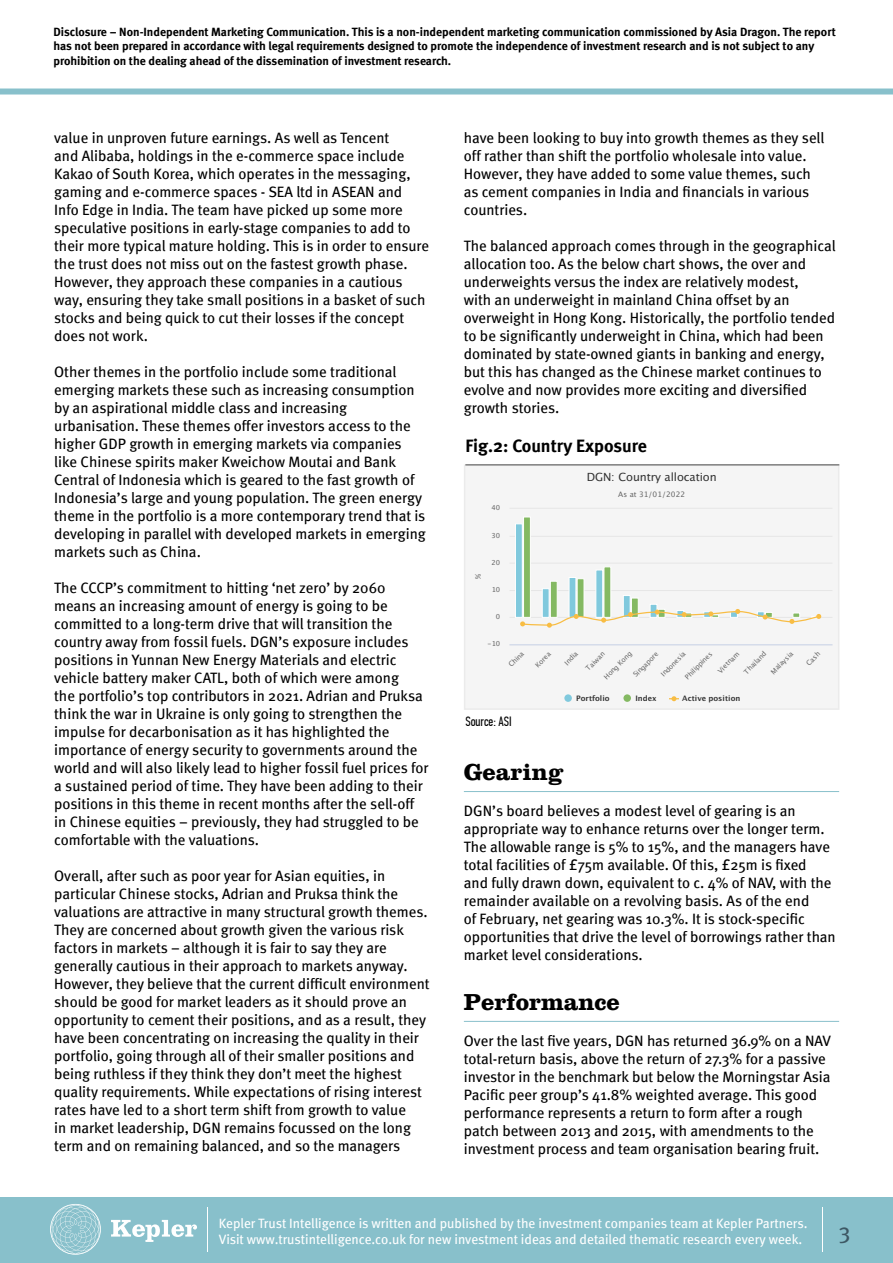
<style>
.page{position:relative;width:893px;height:1263px;background:#fff}
.page>*{position:absolute;margin:0;border:0;box-sizing:border-box;transform-origin:0 0}
.factsheet_heading1{font:700 24px "Clarendon LT Std";color:#000}
.t1{font:22.5px "Meta";color:#3d5864}
.chart_heading{font:700 18px "Meta";color:#000}
.t2{font:15px/18px "Meta";color:#000}
.t3{font:13.5px/16.2px "Meta";color:#fff}
.t4{font:13.5px "PF Din Text Comp Pro";color:#000}
.t5{font:12px/14.4px "Meta Bold LF";color:#000}
.t6{font:11.25px "Lucida Grande";letter-spacing:-.01em;color:#333}
.t7{font:700 7.5px "Lucida Grande";letter-spacing:.01em;color:#333}
.t8{font:7.5px "Lucida Grande";letter-spacing:-.005em;color:#666}
.t9{font:6.9px "Lucida Grande";letter-spacing:.005em;color:#666}
</style>
<div class="page">
<div style="left:0;top:1197px;width:893px;height:66px;background:#88c0cb"></div>
<svg style="left:111px;top:1220px;width:86px;height:22px"></svg>
<svg style="left:50px;top:1204px;width:51px;height:51px"></svg>
<hr style="left:207px;top:1207px;width:1px;height:44px;background:#fff">
<div style="left:0;top:89px;width:893px;height:6px;background:#88c0cb"></div>
<hr style="left:822px;top:1207px;width:1px;height:44px;background:#fff">
<hr style="left:464px;top:791px;width:375px;height:1px;background:#88c0cb">
<hr style="left:464px;top:1021px;width:375px;height:1px;background:#88c0cb">
<div style="left:465px;top:466px;width:374px;height:243px;background:#f5f5f5"></div>
<hr style="left:509px;top:617px;width:323px;height:1px;background:#e6e6e6">
<hr style="left:509px;top:590px;width:323px;height:1px;background:#e6e6e6">
<hr style="left:509px;top:563px;width:323px;height:1px;background:#e6e6e6">
<hr style="left:509px;top:536px;width:323px;height:1px;background:#e6e6e6">
<hr style="left:509px;top:508px;width:323px;height:1px;background:#e6e6e6">
<hr style="left:509px;top:644px;width:323px;height:1px;background:#ccd6eb">
<div style="left:515px;top:523px;width:8px;height:95px;background:#80c9dd;border:1px solid #fff"></div>
<div style="left:542px;top:588px;width:7px;height:30px;background:#80c9dd;border:1px solid #fff"></div>
<div style="left:569px;top:577px;width:7px;height:41px;background:#80c9dd;border:1px solid #fff"></div>
<div style="left:596px;top:570px;width:7px;height:48px;background:#80c9dd;border:1px solid #fff"></div>
<div style="left:623px;top:595px;width:7px;height:23px;background:#80c9dd;border:1px solid #fff"></div>
<div style="left:650px;top:604px;width:7px;height:14px;background:#80c9dd;border:1px solid #fff"></div>
<div style="left:523px;top:517px;width:8px;height:101px;background:#84b962;border:1px solid #fff"></div>
<div style="left:550px;top:581px;width:7px;height:37px;background:#84b962;border:1px solid #fff"></div>
<div style="left:577px;top:578px;width:7px;height:40px;background:#84b962;border:1px solid #fff"></div>
<div style="left:604px;top:566px;width:7px;height:52px;background:#84b962;border:1px solid #fff"></div>
<div style="left:631px;top:598px;width:8px;height:20px;background:#84b962;border:1px solid #fff"></div>
<svg style="left:520px;top:609px;width:301px;height:19px"></svg>
<div style="left:564px;top:694px;width:8px;height:8px;background:#80c9dd;border-radius:50%"></div>
<div style="left:623px;top:694px;width:8px;height:8px;background:#84b962;border-radius:50%"></div>
<svg style="left:669px;top:696px;width:10px;height:5px"></svg>
<div style="left:464px;top:464px;width:375px;height:246px;border:2px solid #ebebeb"></div>
<hr style="left:465px;top:464px;width:374px;height:2px;background:#808080">
<p class="t5" style="left:53px;top:24px;width:784px">Disclosure – Non-Independent Marketing Communication. This is a non-independent marketing communication commissioned by Asia Dragon. The report has not been prepared in accordance with legal requirements designed to promote the independence of investment research and is not subject to any prohibition on the dealing ahead of the dissemination of investment research.</p>
<p class="t2" style="left:54px;top:129px;width:376px">value in unproven future earnings. As well as Tencent<br>and Alibaba, holdings in the e-commerce space include Kakao of South Korea, which operates in the messaging, gaming and e-commerce spaces - SEA ltd in ASEAN and Info Edge in India. The team have picked up some more speculative positions in early-stage companies to add to their more typical mature holding. This is in order to ensure the trust does not miss out on the fastest growth phase.<br>However, they approach these companies in a cautious way, ensuring they take small positions in a basket of such stocks and being quick to cut their losses if the concept does not work.</p>
<p class="t2" style="left:54px;top:363px;width:373px">Other themes in the portfolio include some traditional emerging markets these such as increasing consumption by an aspirational middle class and increasing urbanisation. These themes offer investors access to the higher GDP growth in emerging markets via companies like Chinese spirits maker Kweichow Moutai and Bank Central of Indonesia which is geared to the fast growth of Indonesia’s large and young population. The green energy theme in the portfolio is a more contemporary trend that is developing in parallel with developed markets in emerging markets such as China.</p>
<p class="t2" style="left:54px;top:579px;width:376px">The CCCP’s commitment to hitting ‘net zero’ by 2060 means an increasing amount of energy is going to be committed to a long-term drive that will transition the country away from fossil fuels. DGN’s exposure includes positions in Yunnan New Energy Materials and electric vehicle battery maker CATL, both of which were among<br>the portfolio’s top contributors in 2021. Adrian and Pruksa think the war in Ukraine is only going to strengthen the impulse for decarbonisation as it has highlighted the importance of energy security to governments around the world and will also likely lead to higher fossil fuel prices for a sustained period of time. They have been adding to their positions in this theme in recent months after the sell-off in Chinese equities – previously, they had struggled to be comfortable with the valuations.</p>
<p class="t2" style="left:54px;top:867px;width:377px">Overall, after such as poor year for Asian equities, in particular Chinese stocks, Adrian and Pruksa think the valuations are attractive in many structural growth themes.<br>They are concerned about growth given the various risk factors in markets – although it is fair to say they are generally cautious in their approach to markets anyway.<br>However, they believe that the current difficult environment should be good for market leaders as it should prove an opportunity to cement their positions, and as a result, they have been concentrating on increasing the quality in their portfolio, going through all of their smaller positions and being ruthless if they think they don’t meet the highest quality requirements. While expectations of rising interest rates have led to a short term shift from growth to value<br>in market leadership, DGN remains focussed on the long term and on remaining balanced, and so the managers</p>
<p class="t2" style="left:464px;top:129px;width:362px">have been looking to buy into growth themes as they sell off rather than shift the portfolio wholesale into value.<br>However, they have added to some value themes, such as cement companies in India and financials in various countries.</p>
<p class="t2" style="left:464px;top:237px;width:373px">The balanced approach comes through in the geographical allocation too. As the below chart shows, the over and underweights versus the index are relatively modest,<br>with an underweight in mainland China offset by an overweight in Hong Kong. Historically, the portfolio tended to be significantly underweight in China, which had been dominated by state-owned giants in banking and energy, but this has changed as the Chinese market continues to evolve and now provides more exciting and diversified growth stories.</p>
<p class="chart_heading" style="left:465px;top:435px;width:183px">Fig.2: Country Exposure</p>
<p class="t8" style="left:475px;top:579px;width:6px;rotate:-90deg">%</p>
<p class="t9" style="left:491px;top:505px;width:10px">40</p>
<p class="t9" style="left:491px;top:532px;width:10px">30</p>
<p class="t9" style="left:491px;top:559px;width:10px">20</p>
<p class="t9" style="left:492px;top:587px;width:10px">10</p>
<p class="t9" style="left:496px;top:614px;width:6px">0</p>
<p class="t6" style="left:587px;top:472px;width:132px">DGN: Country allocation</p>
<p class="t8" style="left:618px;top:492px;width:69px">As at 31/01/2022</p>
<p class="t9" style="left:487px;top:641px;width:14px">-10</p>
<p class="t9" style="left:508px;top:664px;width:20px;rotate:-45deg">China</p>
<p class="t9" style="left:534px;top:664px;width:21px;rotate:-45deg">Korea</p>
<p class="t9" style="left:564px;top:662px;width:17px;rotate:-45deg">India</p>
<p class="t9" style="left:585px;top:667px;width:25px;rotate:-45deg">Taiwan</p>
<p class="t9" style="left:603px;top:676px;width:38px;rotate:-45deg">Hong Kong</p>
<p class="t9" style="left:632px;top:674px;width:34px;rotate:-45deg">Singapore</p>
<p class="t9" style="left:660px;top:673px;width:33px;rotate:-45deg">Indonesia</p>
<p class="t9" style="left:684px;top:676px;width:37px;rotate:-45deg">Philippines</p>
<p class="t9" style="left:717px;top:670px;width:29px;rotate:-45deg">Vietnam</p>
<p class="t9" style="left:743px;top:671px;width:30px;rotate:-45deg">Thailand</p>
<p class="t9" style="left:770px;top:671px;width:30px;rotate:-45deg">Malaysia</p>
<p class="t9" style="left:805px;top:662px;width:18px;rotate:-45deg">Cash</p>
<p class="t7" style="left:576px;top:695px;width:35px">Portfolio</p>
<p class="t7" style="left:635px;top:695px;width:23px">Index</p>
<p class="t7" style="left:682px;top:695px;width:60px">Active position</p>
<p class="t4" style="left:465px;top:714px;width:48px">Source: ASI</p>
<p class="factsheet_heading1" style="left:464px;top:757px;width:102px">Gearing</p>
<p class="t2" style="left:464px;top:801px;width:373px">DGN’s board believes a modest level of gearing is an appropriate way to enhance returns over the longer term.<br>The allowable range is 5% to 15%, and the managers have total facilities of £75m available. Of this, £25m is fixed<br>and fully drawn down, equivalent to c. 4% of NAV, with the remainder available on a revolving basis. As of the end<br>of February, net gearing was 10.3%. It is stock-specific opportunities that drive the level of borrowings rather than market level considerations.</p>
<p class="factsheet_heading1" style="left:464px;top:987px;width:158px">Performance</p>
<p class="t2" style="left:464px;top:1031px;width:369px">Over the last five years, DGN has returned 36.9% on a NAV total-return basis, above the return of 27.3% for a passive investor in the benchmark but below the Morningstar Asia Pacific peer group’s 41.8% weighted average. This good performance represents a return to form after a rough patch between 2013 and 2015, with amendments to the investment process and team organisation bearing fruit.</p>
<p class="t3" style="left:219px;top:1214px;width:590px">Kepler Trust Intelligence is written and published by the investment companies team at Kepler Partners.<br>Visit www.trustintelligence.co.uk for new investment ideas and detailed thematic research every week.</p>
<h2 class="t1" style="left:839px;top:1218px;width:13px">3</h2>
</div>
